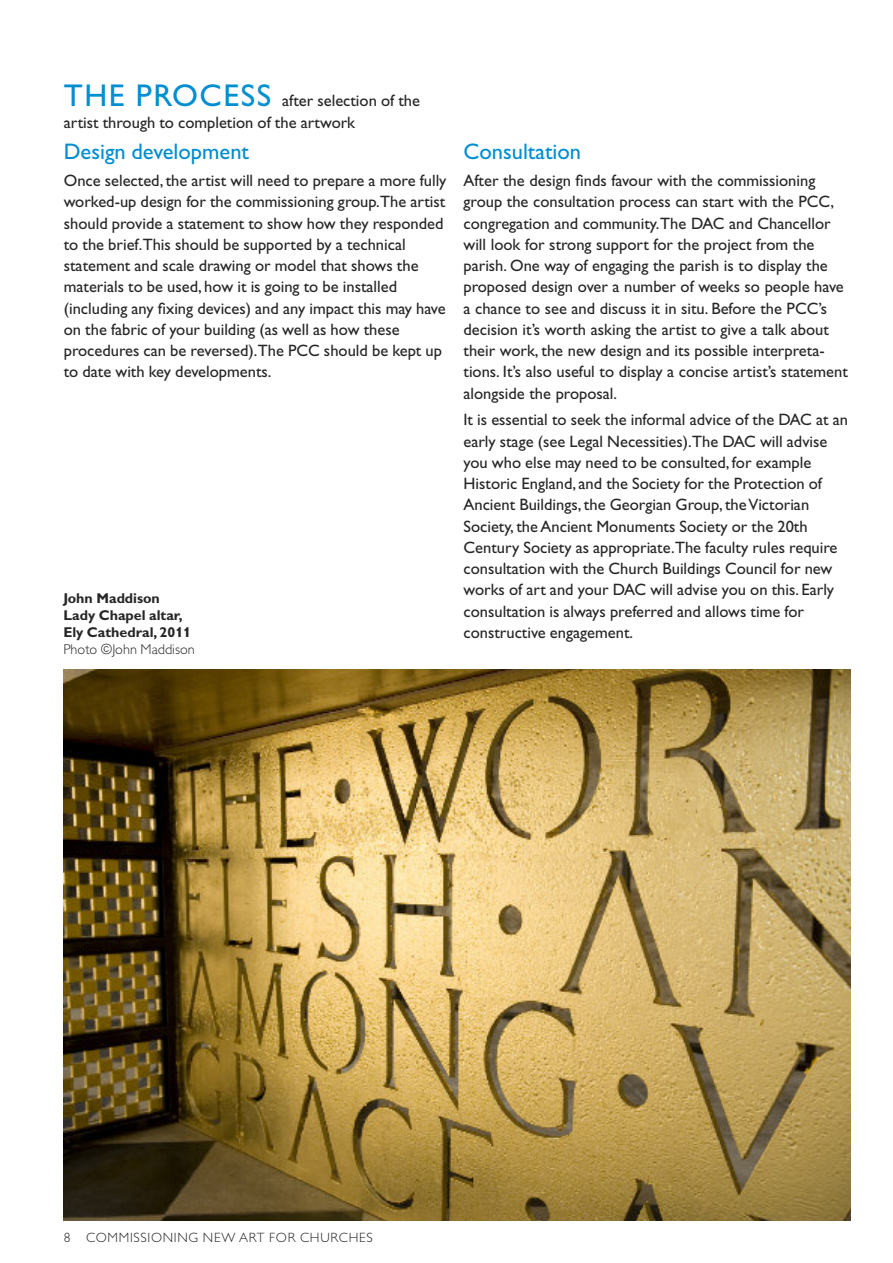
<style>
.page{position:relative;width:893px;height:1263px;background:#fff}
.page>*{position:absolute;margin:0;border:0;box-sizing:border-box;transform-origin:0 0}
.t1{font:22.5px "Gill Alt One";color:#008ed1}
.t2{font:16.5px/21.3px "Gill Alt One";color:#272526}
.t3{font:700 14.25px/17px "Gill Alt One";color:#272526}
.t4{font:300 14.25px "Gill Alt One";color:#272526}
.t5{font:300 13.5px "Gill Alt One";letter-spacing:.05em;color:#272526}
.s1{font-size:31.5px;color:#008ed1}
</style>
<div class="page">
<img style="left:64px;top:669px;width:786px;height:551px">
<p class="t2" style="left:64px;top:92px;width:358px"><span class="s1">THE PROCESS</span> after selection of the artist through to completion of the artwork</p>
<h1 class="t1" style="left:64px;top:143px;width:187px">Design development</h1>
<p class="t2" style="left:64px;top:171px;width:384px">Once selected,the artist will need to prepare a more fully worked-up design for the commissioning group.The artist should provide a statement to show how they responded to the brief.This should be supported by a technical statement and scale drawing or model that shows the materials to be used, how it is going to be installed (including any fixing devices) and any impact this may have on the fabric of your building (as well as how these procedures can be reversed).The PCC should be kept up to date with key developments.</p>
<p class="t3" style="left:63px;top:591px;width:129px">John Maddison<br>Lady Chapel altar,<br>Ely Cathedral, 2011</p>
<p class="t4" style="left:63px;top:644px;width:133px">Photo ©John Maddison</p>
<h1 class="t1" style="left:463px;top:143px;width:119px">Consultation</h1>
<p class="t2" style="left:463px;top:171px;width:386px">After the design finds favour with the commissioning group the consultation process can start with the PCC, congregation and community.The DAC and Chancellor will look for strong support for the project from the parish. One way of engaging the parish is to display the proposed design over a number of weeks so people have a chance to see and discuss it in situ. Before the PCC’s decision it’s worth asking the artist to give a talk about their work, the new design and its possible interpreta&shy;tions. It’s also useful to display a concise artist’s statement alongside the proposal.</p>
<p class="t2" style="left:463px;top:411px;width:386px">It is essential to seek the informal advice of the DAC at an early stage (see Legal Necessities).The DAC will advise you who else may need to be consulted, for example Historic England, and the Society for the Protection of Ancient Buildings,the Georgian Group,theVictorian Society,theAncient Monuments Society or the 20th Century Society as appropriate.The faculty rules require consultation with the Church Buildings Council for new works of art and your DAC will advise you on this. Early consultation is always preferred and allows time for constructive engagement.</p>
<p class="t5" style="left:64px;top:1232px;width:310px">8 COMMISSIONING NEW ART FOR CHURCHES</p>
</div>
